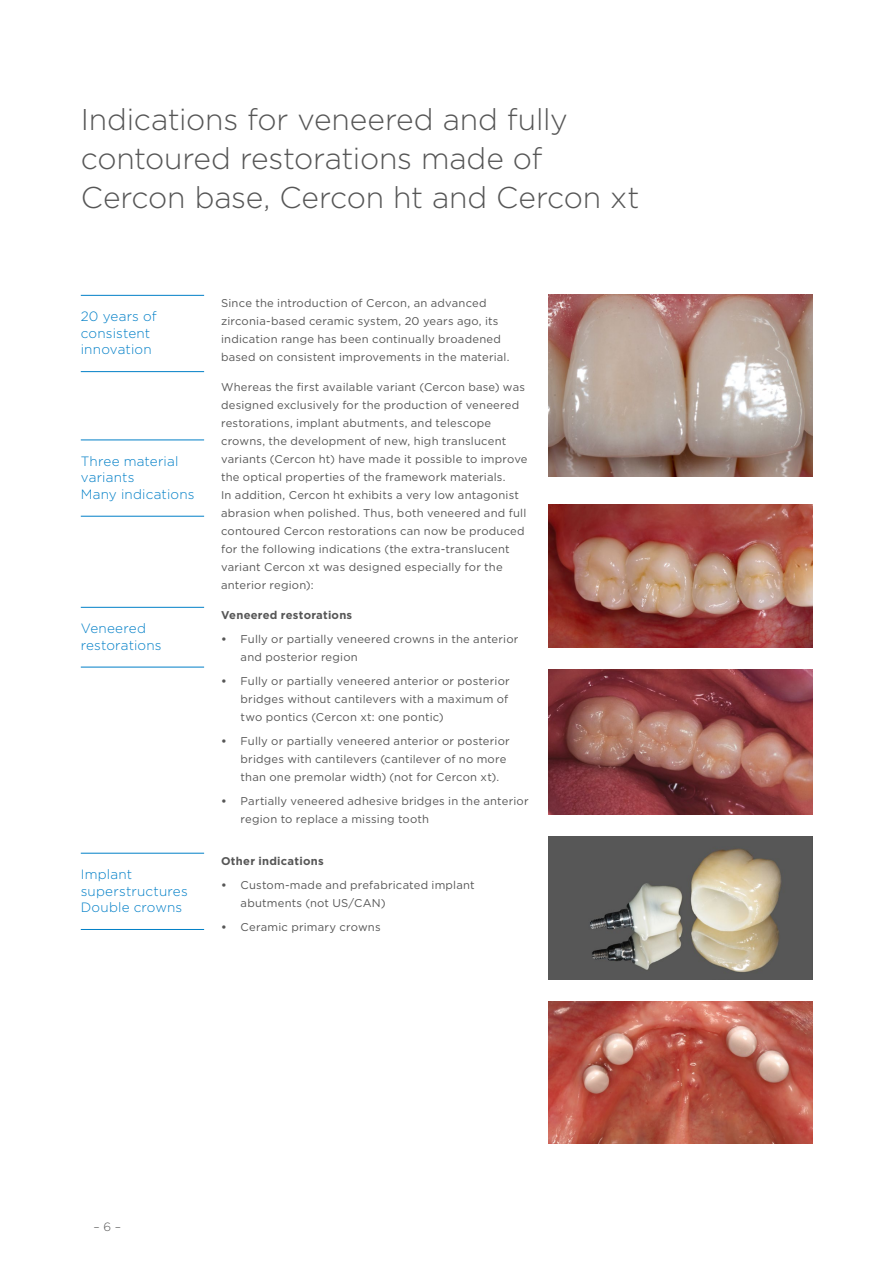
<style>
.page{position:relative;width:893px;height:1263px;background:#fff}
.page>*{position:absolute;margin:0;border:0;box-sizing:border-box;transform-origin:0 0}
.t1{font:300 30px/39px "Gotham";letter-spacing:-.005em;color:#565656}
.t2{font:300 13.5px/16.5px "Gotham";letter-spacing:.015em;color:#007fc7}
.t3{font:300 12px "Gotham";color:#565656}
.t4{font:11.25px/18px "Gotham";letter-spacing:.02em;color:#565656}
.t5{font:700 11.25px "Gotham";letter-spacing:.02em;color:#565656}
.s1{font-weight:700}
</style>
<div class="page">
<img style="left:549px;top:294px;width:263px;height:183px">
<img style="left:549px;top:505px;width:263px;height:142px">
<img style="left:549px;top:669px;width:263px;height:146px">
<img style="left:549px;top:837px;width:263px;height:142px">
<img style="left:549px;top:1001px;width:263px;height:143px">
<hr style="left:81px;top:607px;width:123px;height:1px;background:#007fc7">
<hr style="left:81px;top:667px;width:123px;height:1px;background:#007fc7">
<hr style="left:81px;top:853px;width:123px;height:1px;background:#007fc7">
<hr style="left:81px;top:929px;width:123px;height:1px;background:#007fc7">
<hr style="left:81px;top:295px;width:123px;height:1px;background:#007fc7">
<hr style="left:81px;top:371px;width:123px;height:1px;background:#007fc7">
<hr style="left:81px;top:439px;width:123px;height:1px;background:#007fc7">
<hr style="left:81px;top:516px;width:123px;height:1px;background:#007fc7">
<h1 class="t1" style="left:81px;top:99px;width:560px">Indications for veneered and fully contoured restorations made of<br>Cercon base, Cercon ht and Cercon xt</h1>
<p class="t2" style="left:81px;top:308px;width:78px">20 years of consistent innovation</p>
<p class="t2" style="left:81px;top:452px;width:115px">Three material variants<br>Many indications</p>
<p class="t2" style="left:81px;top:620px;width:82px">Veneered restorations</p>
<p class="t2" style="left:81px;top:866px;width:109px">Implant superstructures<br>Double crowns</p>
<p class="t4" style="left:221px;top:294px;width:290px">Since the introduction of Cercon, an advanced zirconia-based ceramic system, 20 years ago, its indication range has been continually broadened based on consistent improvements in the material.</p>
<p class="t4" style="left:221px;top:378px;width:308px">Whereas the first available variant (Cercon base) was designed exclusively for the production of veneered restorations, implant abutments, and telescope crowns, the development of new, high translucent variants (Cercon ht) have made it possible to improve the optical properties of the framework materials.<br>In addition, Cercon ht exhibits a very low antagonist abrasion when polished. Thus, both veneered and full contoured Cercon restorations can now be produced for the following indications (the extra-translucent variant Cercon xt was designed especially for the anterior region):</p>
<p class="t5" style="left:221px;top:608px;width:133px">Veneered restorations</p>
<p class="t4" style="left:241px;top:630px;width:279px;text-indent:-19px"><span class="s1">•</span> Fully or partially veneered crowns in the anterior and posterior region</p>
<p class="t4" style="left:241px;top:672px;width:271px;text-indent:-19px"><span class="s1">•</span> Fully or partially veneered anterior or posterior bridges without cantilevers with a maximum of two pontics (Cercon xt: one pontic)</p>
<p class="t4" style="left:241px;top:732px;width:271px;text-indent:-19px"><span class="s1">•</span> Fully or partially veneered anterior or posterior bridges with cantilevers (cantilever of no more than one premolar width) (not for Cercon xt).</p>
<p class="t4" style="left:241px;top:792px;width:289px;text-indent:-19px"><span class="s1">•</span> Partially veneered adhesive bridges in the anterior region to replace a missing tooth</p>
<p class="t5" style="left:221px;top:854px;width:104px">Other indications</p>
<p class="t4" style="left:241px;top:876px;width:236px;text-indent:-19px"><span class="s1">•</span> Custom-made and prefabricated implant abutments (not US/CAN)</p>
<p class="t4" style="left:221px;top:918px;width:161px"><span class="s1">•</span> Ceramic primary crowns</p>
<p class="t3" style="left:94px;top:1219px;width:29px">– 6 –</p>
</div>
